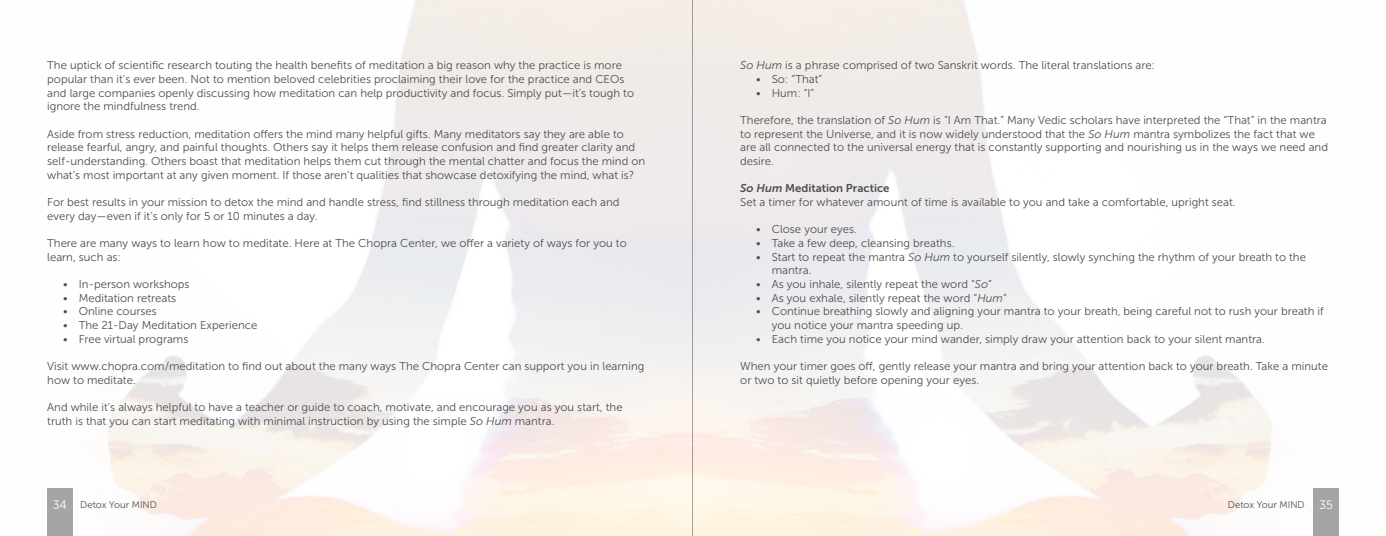
<style>
.page{position:relative;width:1386px;height:536px;background:#fff}
.page>*{position:absolute;margin:0;border:0;box-sizing:border-box;transform-origin:0 0}
.t1{font:11.38px/13.7px "Museo Sans 300";color:#4d4d4f}
.t2{font:11.38px "Museo Sans 700";color:#4d4d4f}
.t3{font:9.62px "Museo Sans 300";color:#4d4d4f}
.s1{font-style:italic}
.s2{font-size:12.25px;color:#fff}
</style>
<div class="page">
<hr style="left:693px;top:0;width:1px;height:536px;background:#4d4d4f">
<div style="left:1314px;top:488px;width:25px;height:48px;background:#a5a5a5"></div>
<div style="left:47px;top:488px;width:25px;height:48px;background:#a5a5a5"></div>
<p class="t1" style="left:47px;top:59px;width:588px">The uptick of scientific research touting the health benefits of meditation a big reason why the practice is more popular than it’s ever been. Not to mention beloved celebrities proclaiming their love for the practice and CEOs and large companies openly discussing how meditation can help productivity and focus. Simply put—it’s tough to ignore the mindfulness trend.</p>
<p class="t1" style="left:47px;top:127px;width:600px">Aside from stress reduction, meditation offers the mind many helpful gifts. Many meditators say they are able to release fearful, angry, and painful thoughts. Others say it helps them release confusion and find greater clarity and self-understanding. Others boast that meditation helps them cut through the mental chatter and focus the mind on what’s most important at any given moment. If those aren’t qualities that showcase detoxifying the mind, what is?</p>
<p class="t1" style="left:47px;top:195px;width:574px">For best results in your mission to detox the mind and handle stress, find stillness through meditation each and every day—even if it’s only for 5 or 10 minutes a day.</p>
<p class="t1" style="left:47px;top:236px;width:581px">There are many ways to learn how to meditate. Here at The Chopra Center, we offer a variety of ways for you to learn, such as:</p>
<p class="t1" style="left:63px;top:277px;width:128px">• In-person workshops</p>
<p class="t1" style="left:63px;top:291px;width:115px">• Meditation retreats</p>
<p class="t1" style="left:63px;top:304px;width:95px">• Online courses</p>
<p class="t1" style="left:63px;top:318px;width:196px">• The 21-Day Meditation Experience</p>
<p class="t1" style="left:63px;top:332px;width:127px">• Free virtual programs</p>
<p class="t1" style="left:47px;top:359px;width:599px">Visit www.chopra.com/meditation to find out about the many ways The Chopra Center can support you in learning how to meditate.</p>
<p class="t1" style="left:47px;top:400px;width:577px">And while it’s always helpful to have a teacher or guide to coach, motivate, and encourage you as you start, the truth is that you can start meditating with minimal instruction by using the simple <span class="s1">So Hum</span> mantra.</p>
<p class="t1" style="left:740px;top:59px;width:416px"><span class="s1">So Hum</span> is a phrase comprised of two Sanskrit words. The literal translations are:</p>
<p class="t1" style="left:756px;top:72px;width:68px">• So: “That”</p>
<p class="t1" style="left:756px;top:86px;width:60px">• Hum: “I”</p>
<p class="t1" style="left:740px;top:113px;width:589px">Therefore, the translation of <span class="s1">So Hum</span> is “I Am That.” Many Vedic scholars have interpreted the “That” in the mantra to represent the Universe, and it is now widely understood that the <span class="s1">So Hum</span> mantra symbolizes the fact that we are all connected to the universal energy that is constantly supporting and nourishing us in the ways we need and desire.</p>
<p class="t2" style="left:740px;top:182px;width:151px"><span class="s1">So Hum</span> Meditation Practice</p>
<p class="t1" style="left:740px;top:195px;width:497px">Set a timer for whatever amount of time is available to you and take a comfortable, upright seat.</p>
<p class="t1" style="left:756px;top:223px;width:102px">• Close your eyes.</p>
<p class="t1" style="left:756px;top:236px;width:200px">• Take a few deep, cleansing breaths.</p>
<p class="t1" style="left:772px;top:250px;width:536px;text-indent:-16px">• Start to repeat the mantra <span class="s1">So Hum</span> to yourself silently, slowly synching the rhythm of your breath to the mantra.</p>
<p class="t1" style="left:756px;top:277px;width:237px">• As you inhale, silently repeat the word “<span class="s1">So</span>“</p>
<p class="t1" style="left:756px;top:291px;width:252px">• As you exhale, silently repeat the word “<span class="s1">Hum</span>“</p>
<p class="t1" style="left:772px;top:304px;width:554px;text-indent:-16px">• Continue breathing slowly and aligning your mantra to your breath, being careful not to rush your breath if you notice your mantra speeding up.</p>
<p class="t1" style="left:756px;top:332px;width:510px">• Each time you notice your mind wander, simply draw your attention back to your silent mantra.</p>
<p class="t1" style="left:740px;top:359px;width:589px">When your timer goes off, gently release your mantra and bring your attention back to your breath. Take a minute or two to sit quietly before opening your eyes.</p>
<p class="t3" style="left:53px;top:499px;width:106px"><span class="s2">34</span> Detox Your MIND</p>
<p class="t3" style="left:1228px;top:499px;width:107px">Detox Your MIND <span class="s2">35</span></p>
</div>
